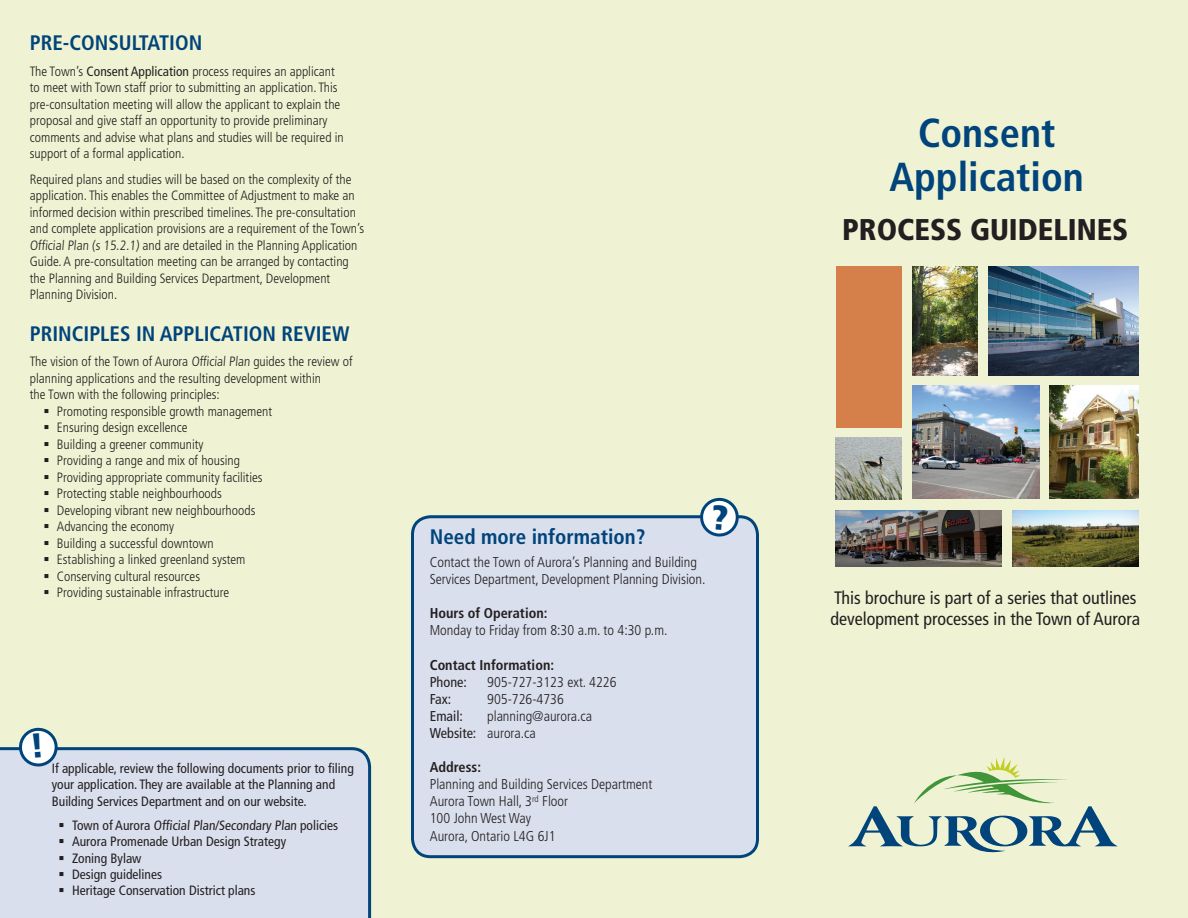
<style>
.page{position:relative;width:1188px;height:918px;background:#f0f3d3}
.page>*{position:absolute;margin:0;border:0;box-sizing:border-box;transform-origin:0 0}
.t1{font:700 condensed 40.5px/43.5px "Frutiger LT Std";color:#00447b;text-align:center}
.t2{font:900 condensed 30px "Frutiger LT Std";color:#231f20}
.t3{font:700 condensed 21px "Frutiger LT Std";color:#00447b}
.t4{font:condensed 18px/21.6px "Frutiger LT Std";color:#231f20}
.t5{font:300 condensed 14.25px/17.4px "Frutiger LT Std";color:#231f20}
.t6{font:700 condensed 14.25px "Frutiger LT Std";color:#231f20}
.t7{font:condensed 14.25px "Frutiger LT Std";color:#231f20}
.t8{font:300 condensed 13.5px/16.5px "Frutiger LT Std";color:#231f20}
.t9{font:condensed 13.5px/16.2px "Frutiger LT Std";color:#231f20}
.s1{font-weight:400}
</style>
<div class="page">
<svg style="left:848px;top:757px;width:270px;height:95px"></svg>
<div style="left:836px;top:266px;width:65px;height:162px;background:#d57f4b"></div>
<img style="left:912px;top:266px;width:66px;height:109px">
<img style="left:912px;top:385px;width:127px;height:114px">
<img style="left:989px;top:266px;width:150px;height:109px">
<img style="left:836px;top:438px;width:65px;height:61px">
<img style="left:1012px;top:510px;width:127px;height:56px">
<img style="left:836px;top:510px;width:165px;height:56px">
<img style="left:1049px;top:385px;width:90px;height:114px">
<div style="left:0;top:747px;width:371px;height:171px;background:#d9dfec"></div>
<div style="left:412px;top:517px;width:346px;height:340px;background:#d9dfec;border-radius:18px"></div>
<div style="left:411px;top:515px;width:348px;height:343px;border:3px solid #00447b;border-radius:18px"></div>
<svg style="left:60px;top:823px;width:4px;height:4px"></svg>
<svg style="left:60px;top:840px;width:4px;height:4px"></svg>
<svg style="left:60px;top:856px;width:4px;height:4px"></svg>
<svg style="left:60px;top:872px;width:4px;height:4px"></svg>
<svg style="left:60px;top:888px;width:4px;height:4px"></svg>
<svg style="left:19px;top:728px;width:39px;height:40px;background:#c0d0db"></svg>
<svg style="left:698px;top:497px;width:43px;height:40px"></svg>
<h3 class="t3" style="left:30px;top:30px;width:174px">PRE-CONSULTATION</h3>
<p class="t8" style="left:30px;top:63px;width:315px">The Town’s <span class="s1">Consent Application</span> process requires an applicant to meet with Town staff prior to submitting an application. This pre-consultation meeting will allow the applicant to explain the proposal and give staff an opportunity to provide preliminary comments and advise what plans and studies will be required in support of a formal application.</p>
<p class="t8" style="left:30px;top:171px;width:336px">Required plans and studies will be based on the complexity of the application. This enables the Committee of Adjustment to make an informed decision within prescribed timelines. The pre-consultation and complete application provisions are a requirement of the Town’s Official Plan (s 15.2.1) and are detailed in the Planning Application Guide. A pre-consultation meeting can be arranged by contacting the Planning and Building Services Department, Development Planning Division.</p>
<h3 class="t3" style="left:30px;top:321px;width:321px">PRINCIPLES IN APPLICATION REVIEW</h3>
<p class="t8" style="left:30px;top:354px;width:324px">The vision of the Town of Aurora Official Plan guides the review of</p>
<p class="t8" style="left:30px;top:370px;width:293px">planning applications and the resulting development within</p>
<p class="t8" style="left:30px;top:387px;width:192px">the Town with the following principles:</p>
<p class="t8" style="left:57px;top:403px;width:217px">Promoting responsible growth management</p>
<p class="t8" style="left:57px;top:420px;width:132px">Ensuring design excellence</p>
<p class="t8" style="left:57px;top:436px;width:148px">Building a greener community</p>
<p class="t8" style="left:57px;top:453px;width:185px">Providing a range and mix of housing</p>
<p class="t8" style="left:57px;top:469px;width:207px">Providing appropriate community facilities</p>
<p class="t8" style="left:57px;top:486px;width:167px">Protecting stable neighbourhoods</p>
<p class="t8" style="left:57px;top:502px;width:200px">Developing vibrant new neighbourhoods</p>
<p class="t8" style="left:57px;top:519px;width:119px">Advancing the economy</p>
<p class="t8" style="left:57px;top:535px;width:159px">Building a successful downtown</p>
<p class="t8" style="left:57px;top:552px;width:190px">Establishing a linked greenland system</p>
<p class="t8" style="left:57px;top:568px;width:145px">Conserving cultural resources</p>
<p class="t8" style="left:57px;top:585px;width:174px">Providing sustainable infrastructure</p>
<p class="t9" style="left:52px;top:760px;width:304px">If applicable, review the following documents prior to filing your application. They are available at the Planning and<br>Building Services Department and on our website.</p>
<p class="t9" style="left:72px;top:818px;width:268px">Town of Aurora Official Plan/Secondary Plan policies Aurora Promenade Urban Design Strategy<br>Zoning Bylaw<br>Design guidelines<br>Heritage Conservation District plans</p>
<h3 class="t3" style="left:430px;top:525px;width:217px">Need more information?</h3>
<p class="t5" style="left:430px;top:554px;width:277px">Contact the Town of Aurora’s Planning and Building<br>Services Department, Development Planning Division.</p>
<p class="t6" style="left:430px;top:605px;width:119px">Hours of Operation:</p>
<p class="t5" style="left:430px;top:622px;width:239px">Monday to Friday from 8:30 a.m. to 4:30 p.m.</p>
<p class="t6" style="left:430px;top:656px;width:126px">Contact Information:</p>
<p class="t7" style="left:430px;top:673px;width:39px">Phone:</p>
<p class="t5" style="left:487px;top:673px;width:131px">905-727-3123 ext. 4226</p>
<p class="t7" style="left:430px;top:691px;width:23px">Fax:</p>
<p class="t5" style="left:487px;top:690px;width:78px">905-726-4736</p>
<p class="t7" style="left:430px;top:708px;width:35px">Email:</p>
<p class="t5" style="left:430px;top:708px;width:164px;text-indent:57px">planning@aurora.ca<br><span class="s1">Website:</span> aurora.ca</p>
<p class="t6" style="left:430px;top:759px;width:53px">Address:</p>
<p class="t5" style="left:430px;top:776px;width:224px">Planning and Building Services Department<br>Aurora Town Hall, 3<sup>rd</sup> Floor<br>100 John West Way<br>Aurora, Ontario L4G 6J1</p>
<h1 class="t1" style="left:890px;top:111px;width:196px">Consent<br>Application</h1>
<h2 class="t2" style="left:842px;top:211px;width:288px">PROCESS GUIDELINES</h2>
<h3 class="t4" style="left:831px;top:587px;width:311px">This brochure is part of a series that outlines development processes in the Town of Aurora</h3>
</div>
